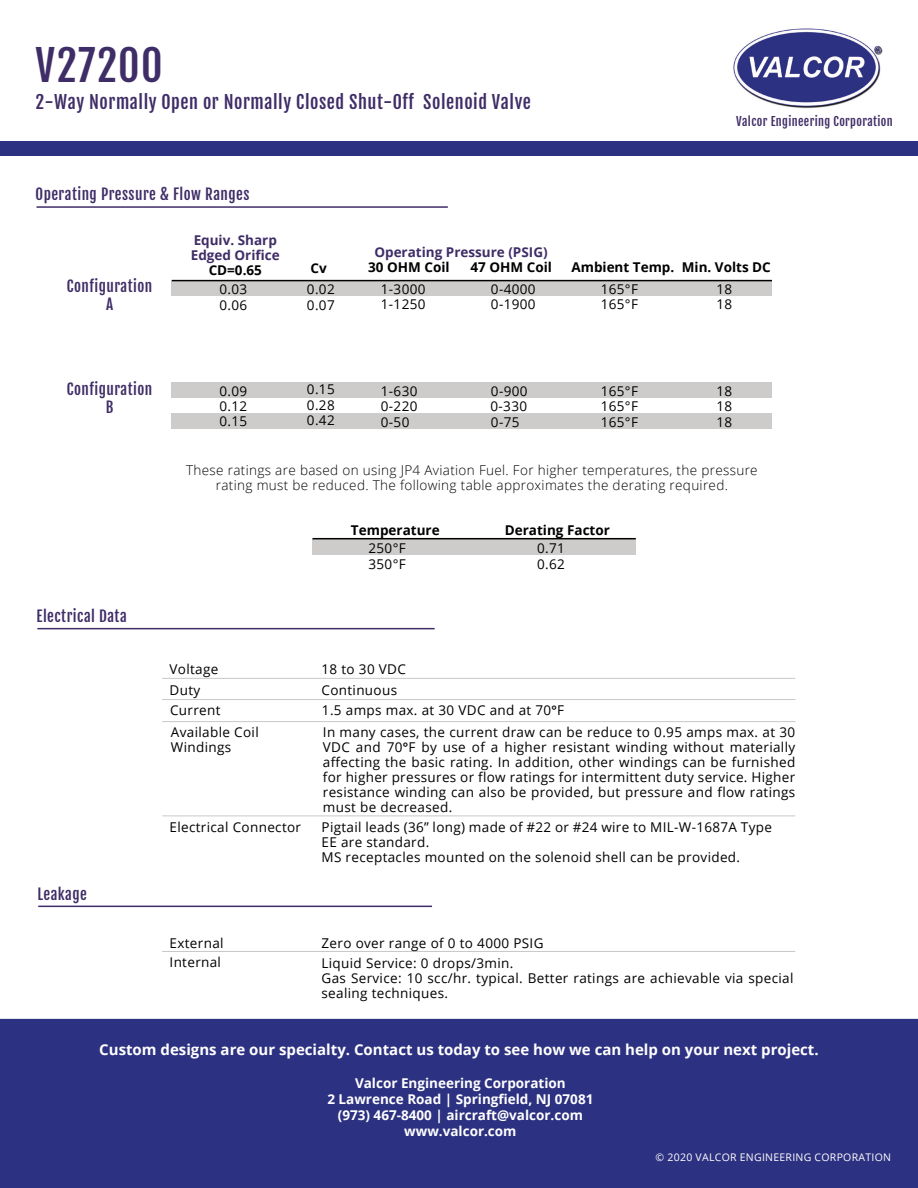
<style>
.page{position:relative;width:918px;height:1188px;background:#fff}
.page>*{position:absolute;margin:0;border:0;box-sizing:border-box;transform-origin:0 0}
.Main_Head{font:42px "Fjalla One";letter-spacing:.03em;color:#3f2d67}
.Subheading{font:18px "Fjalla One";letter-spacing:.03em;color:#3f2d67}
.Desc_Feat_App_HEADER{font:700 15px "Open Sans";color:#fff}
.Gray_Bar_HEADER{font:15px/18px "Fjalla One";letter-spacing:.03em;color:#3f2d67;text-align:center}
.Data_Header{font:13.5px/15px "Open Sans";letter-spacing:.025em;color:#000}
.Table_Data{font:13.5px "Open Sans";letter-spacing:.025em;color:#010000}
.Italic_Table_Text{font:300 13.5px/15px "Open Sans";letter-spacing:.025em;color:#000;text-align:center}
.Desc_Feat_App_HEADER-2{font:700 13.5px "Open Sans";color:#fff}
.Table_Headers{font:700 13.5px "Open Sans";color:#000}
.Table_Headers-2{font:700 13.5px "Open Sans";color:#3f2d67}
.Tan_Header_TEXT{font:12px "Fjalla One";letter-spacing:.03em;color:#3f2d67}
.Footer_TEXT{font:10.5px "Open Sans";letter-spacing:.025em;color:#fff}
.s1{font-family:"Helvetica Neue LT Std";font-weight:800}
</style>
<div class="page">
<div style="left:0;top:1018px;width:918px;height:170px;background:#2d3181"></div>
<img style="left:733px;top:28px;width:150px;height:81px">
<div style="left:0;top:141px;width:918px;height:15px;background:#2d3181"></div>
<div style="left:172px;top:281px;width:600px;height:16px;background:#ceccca"></div>
<div style="left:312px;top:540px;width:324px;height:15px;background:#ceccca"></div>
<hr style="left:312px;top:538px;width:324px;height:1px;background:#000">
<hr style="left:172px;top:280px;width:600px;height:1px;background:#000">
<div style="left:172px;top:383px;width:600px;height:15px;background:#ceccca"></div>
<div style="left:171px;top:413px;width:601px;height:16px;background:#ceccca"></div>
<hr style="left:162px;top:678px;width:633px;height:1px;background:#c7c8ca">
<hr style="left:162px;top:699px;width:633px;height:1px;background:#c7c8ca">
<hr style="left:162px;top:951px;width:633px;height:1px;background:#c7c8ca">
<hr style="left:37px;top:206px;width:411px;height:2px;background:#3f2d67">
<hr style="left:37px;top:628px;width:398px;height:1px;background:#3f2d67">
<hr style="left:38px;top:906px;width:394px;height:1px;background:#3f2d67">
<hr style="left:162px;top:816px;width:633px;height:1px;background:#c7c8ca">
<hr style="left:162px;top:721px;width:633px;height:1px;background:#c7c8ca">
<h1 class="Main_Head" style="left:36px;top:39px;width:128px">V27200</h1>
<h2 class="Subheading" style="left:36px;top:91px;width:497px">2-Way Normally Open or Normally Closed Shut-Off Solenoid Valve</h2>
<h2 class="Tan_Header_TEXT" style="left:736px;top:114px;width:158px">Valcor Engineering Corporation</h2>
<p class="Gray_Bar_HEADER" style="left:36px;top:185px;width:215px">Operating Pressure &amp; Flow Ranges</p>
<p class="Table_Headers-2" style="left:194px;top:231px;width:85px">Equiv. Sharp</p>
<p class="Table_Headers-2" style="left:191px;top:246px;width:91px">Edged Orifice</p>
<p class="Table_Headers" style="left:209px;top:261px;width:55px">CD=0.65</p>
<p class="Table_Headers" style="left:310px;top:258px;width:18px">Cv</p>
<p class="Table_Headers" style="left:368px;top:258px;width:83px">30 OHM Coil</p>
<p class="Table_Headers" style="left:471px;top:258px;width:83px">47 OHM Coil</p>
<p class="Table_Headers" style="left:571px;top:258px;width:104px">Ambient Temp.</p>
<p class="Table_Headers" style="left:682px;top:258px;width:90px">Min. Volts DC</p>
<p class="Table_Data" style="left:220px;top:280px;width:29px">0.03</p>
<p class="Table_Data" style="left:307px;top:280px;width:29px">0.02</p>
<p class="Table_Data" style="left:381px;top:280px;width:46px">1-3000</p>
<p class="Table_Data" style="left:601px;top:280px;width:39px">165°F</p>
<p class="Table_Data" style="left:717px;top:280px;width:17px">18</p>
<p class="Table_Headers-2" style="left:374px;top:242px;width:175px">Operating Pressure (PSIG)</p>
<p class="Gray_Bar_HEADER" style="left:67px;top:277px;width:87px">Configuration<br>A</p>
<p class="Table_Data" style="left:491px;top:280px;width:46px">0-4000</p>
<p class="Table_Data" style="left:491px;top:295px;width:46px">0-1900</p>
<p class="Table_Data" style="left:381px;top:295px;width:46px">1-1250</p>
<p class="Table_Data" style="left:717px;top:295px;width:17px">18</p>
<p class="Table_Data" style="left:601px;top:295px;width:39px">165°F</p>
<p class="Table_Data" style="left:220px;top:295px;width:29px">0.06</p>
<p class="Table_Data" style="left:307px;top:295px;width:29px">0.07</p>
<p class="Gray_Bar_HEADER" style="left:67px;top:380px;width:87px">Configuration<br>B</p>
<p class="Gray_Bar_HEADER" style="left:37px;top:607px;width:92px">Electrical Data</p>
<p class="Gray_Bar_HEADER" style="left:37px;top:885px;width:51px">Leakage</p>
<p class="Table_Data" style="left:220px;top:382px;width:29px">0.09</p>
<p class="Table_Data" style="left:220px;top:397px;width:29px">0.12</p>
<p class="Table_Data" style="left:220px;top:412px;width:29px">0.15</p>
<p class="Table_Data" style="left:307px;top:380px;width:29px">0.15</p>
<p class="Table_Data" style="left:307px;top:395px;width:29px">0.28</p>
<p class="Table_Data" style="left:307px;top:411px;width:29px">0.42</p>
<p class="Table_Data" style="left:381px;top:382px;width:38px">1-630</p>
<p class="Table_Data" style="left:381px;top:397px;width:38px">0-220</p>
<p class="Table_Data" style="left:381px;top:412px;width:30px">0-50</p>
<p class="Table_Data" style="left:491px;top:382px;width:38px">0-900</p>
<p class="Table_Data" style="left:491px;top:397px;width:38px">0-330</p>
<p class="Table_Data" style="left:491px;top:412px;width:30px">0-75</p>
<p class="Table_Data" style="left:601px;top:382px;width:39px">165°F</p>
<p class="Table_Data" style="left:601px;top:397px;width:39px">165°F</p>
<p class="Table_Data" style="left:601px;top:413px;width:39px">165°F</p>
<p class="Table_Data" style="left:717px;top:382px;width:17px">18</p>
<p class="Table_Data" style="left:717px;top:397px;width:17px">18</p>
<p class="Table_Data" style="left:717px;top:412px;width:17px">18</p>
<p class="Italic_Table_Text" style="left:186px;top:462px;width:573px">These ratings are based on using JP4 Aviation Fuel. For higher temperatures, the pressure rating must be reduced. The following table approximates the derating required.</p>
<p class="Table_Headers" style="left:351px;top:520px;width:90px">Temperature</p>
<p class="Table_Headers" style="left:505px;top:520px;width:107px">Derating Factor</p>
<p class="Table_Data" style="left:369px;top:539px;width:39px">250°F</p>
<p class="Table_Data" style="left:369px;top:555px;width:39px">350°F</p>
<p class="Table_Data" style="left:537px;top:539px;width:29px">0.71</p>
<p class="Table_Data" style="left:537px;top:555px;width:29px">0.62</p>
<p class="Data_Header" style="left:170px;top:661px;width:50px">Voltage</p>
<p class="Data_Header" style="left:322px;top:661px;width:86px">18 to 30 VDC</p>
<p class="Data_Header" style="left:170px;top:682px;width:32px">Duty</p>
<p class="Data_Header" style="left:322px;top:682px;width:77px">Continuous</p>
<p class="Data_Header" style="left:170px;top:702px;width:52px">Current</p>
<p class="Data_Header" style="left:322px;top:702px;width:244px">1.5 amps max. at 30 VDC and at 70<span class="s1">°</span>F</p>
<p class="Data_Header" style="left:171px;top:724px;width:89px">Available Coil<br>Windings</p>
<p class="Data_Header" style="left:323px;top:725px;width:474px;text-align:justify">In many cases, the current draw can be reduce to 0.95 amps max. at 30<br>VDC and 70<span class="s1">°</span>F by use of a higher resistant winding without materially affecting the basic rating. In addition, other windings can be furnished for higher pressures or flow ratings for intermittent duty service. Higher resistance winding can also be provided, but pressure and flow ratings must be decreased.</p>
<p class="Data_Header" style="left:170px;top:820px;width:133px">Electrical Connector</p>
<p class="Data_Header" style="left:322px;top:820px;width:452px">Pigtail leads (36” long) made of #22 or #24 wire to MIL-W-1687A Type<br>EE are standard.</p>
<p class="Data_Header" style="left:322px;top:850px;width:420px">MS receptacles mounted on the solenoid shell can be provided.</p>
<p class="Data_Header" style="left:170px;top:935px;width:55px">External</p>
<p class="Data_Header" style="left:322px;top:935px;width:223px">Zero over range of 0 to 4000 PSIG</p>
<p class="Data_Header" style="left:170px;top:955px;width:53px">Internal</p>
<p class="Data_Header" style="left:322px;top:955px;width:193px">Liquid Service: 0 drops/3min.</p>
<p class="Data_Header" style="left:322px;top:970px;width:473px">Gas Service: 10 scc/hr. typical. Better ratings are achievable via special sealing techniques.</p>
<h3 class="Desc_Feat_App_HEADER" style="left:99px;top:1039px;width:721px">Custom designs are our specialty. Contact us today to see how we can help on your next project.</h3>
<h3 class="Desc_Feat_App_HEADER-2" style="left:355px;top:1073px;width:212px">Valcor Engineering Corporation</h3>
<h3 class="Desc_Feat_App_HEADER-2" style="left:327px;top:1090px;width:268px">2 Lawrence Road | Springfield, NJ 07081</h3>
<h3 class="Desc_Feat_App_HEADER-2" style="left:338px;top:1106px;width:247px">(973) 467-8400 | aircraft@valcor.com</h3>
<h3 class="Desc_Feat_App_HEADER-2" style="left:404px;top:1122px;width:114px">www.valcor.com</h3>
<p class="Footer_TEXT" style="left:656px;top:1150px;width:237px">© 2020 VALCOR ENGINEERING CORPORATION</p>
</div>
